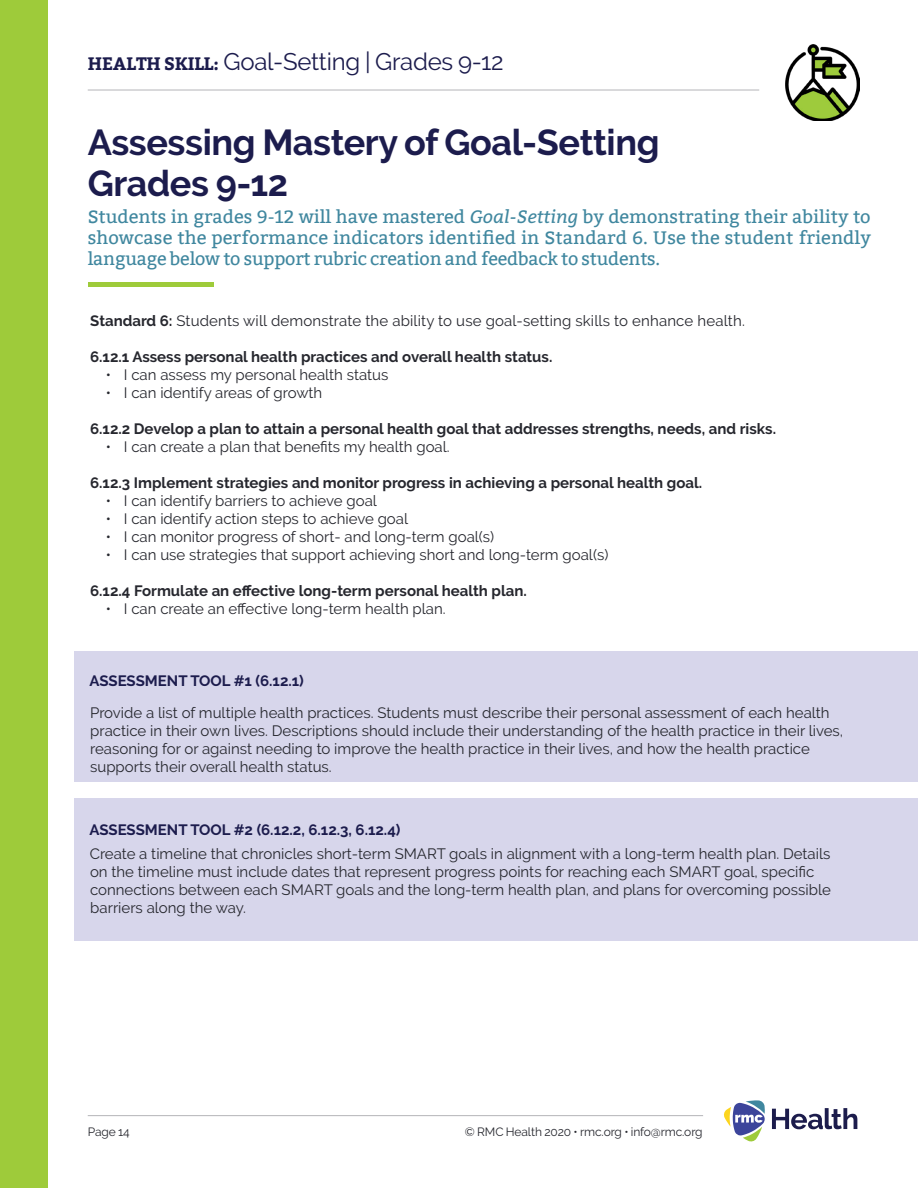
<style>
.page{position:relative;width:918px;height:1188px;background:#fff}
.page>*{position:absolute;margin:0;border:0;box-sizing:border-box;transform-origin:0 0}
.Large_Purple_Header{font:700 36px/40.5px "Raleway";letter-spacing:-.01em;color:#1c1c4d}
.t1{font:24px "Raleway";letter-spacing:-.01em;color:#1c1c4d}
.The_Steps_-_Teal{font:18px/21px "Bitter";letter-spacing:-.01em;color:#40879f;text-align:justify}
.Small_Purple_Header{font:15px/18px "Raleway";color:#26272e}
.Body_Copy{font:15px/18px "Raleway";color:#26272e}
.Body_Copy-2{font:700 15px "Raleway";color:#26272e}
.Small_Purple_Header-2{font:700 15px "Raleway";color:#1c1c4d}
.Body_Copy-3{font:700 15px "Raleway";color:#1c1c4d}
.t2{font:12px "Raleway";letter-spacing:-.01em;color:#26272e}
.s1{font-family:"Bitter";font-weight:700;font-size:18px}
.s2{font-style:italic}
.s3{font-weight:700}
</style>
<div class="page">
<svg style="left:724px;top:1100px;width:41px;height:42px"></svg>
<svg style="left:772px;top:1108px;width:85px;height:21px"></svg>
<hr style="left:88px;top:1115px;width:615px;height:1px;background:#b4b5b8">
<div style="left:0;top:0;width:47px;height:1188px;background:#9ecb3a"></div>
<hr style="left:88px;top:90px;width:671px;height:1px;background:#b4b5b8">
<img style="left:785px;top:45px;width:74px;height:76px">
<div style="left:74px;top:799px;width:844px;height:142px;background:#d7d6eb"></div>
<div style="left:74px;top:652px;width:844px;height:130px;background:#d7d6eb"></div>
<hr style="left:88px;top:282px;width:126px;height:4px;background:#9ecb3a">
<h2 class="t1" style="left:88px;top:47px;width:418px"><span class="s1">HEALTH SKILL:</span> Goal-Setting | Grades 9-12</h2>
<p class="Large_Purple_Header" style="left:88px;top:123px;width:573px">Assessing Mastery of Goal-Setting<br>Grades 9-12</p>
<p class="The_Steps_-_Teal" style="left:88px;top:207px;width:785px">Students in grades 9-12 will have mastered <span class="s2">Goal-Setting</span> by demonstrating their ability to showcase the performance indicators identified in Standard 6. Use the student friendly language below to support rubric creation and feedback to students.</p>
<p class="Body_Copy" style="left:90px;top:312px;width:656px"><span class="s3">Standard 6:</span> Students will demonstrate the ability to use goal-setting skills to enhance health.</p>
<p class="Body_Copy-2" style="left:90px;top:348px;width:464px">6.12.1 Assess personal health practices and overall health status.</p>
<p class="Small_Purple_Header" style="left:106px;top:366px;width:284px">• I can assess my personal health status</p>
<p class="Small_Purple_Header" style="left:106px;top:384px;width:218px">• I can identify areas of growth</p>
<p class="Body_Copy-2" style="left:90px;top:420px;width:687px">6.12.2 Develop a plan to attain a personal health goal that addresses strengths, needs, and risks.</p>
<p class="Small_Purple_Header" style="left:106px;top:438px;width:345px">• I can create a plan that benefits my health goal.</p>
<p class="Body_Copy-2" style="left:90px;top:474px;width:614px">6.12.3 Implement strategies and monitor progress in achieving a personal health goal.</p>
<p class="Small_Purple_Header" style="left:106px;top:492px;width:273px">• I can identify barriers to achieve goal</p>
<p class="Small_Purple_Header" style="left:106px;top:510px;width:304px">• I can identify action steps to achieve goal</p>
<p class="Small_Purple_Header" style="left:106px;top:528px;width:390px">• I can monitor progress of short- and long-term goal(s)</p>
<p class="Small_Purple_Header" style="left:106px;top:546px;width:504px">• I can use strategies that support achieving short and long-term goal(s)</p>
<p class="Body_Copy-2" style="left:90px;top:582px;width:438px">6.12.4 Formulate an effective long-term personal health plan.</p>
<p class="Small_Purple_Header" style="left:106px;top:600px;width:341px">• I can create an effective long-term health plan.</p>
<p class="Body_Copy-3" style="left:89px;top:672px;width:216px">ASSESSMENT TOOL #1 (6.12.1)</p>
<p class="Small_Purple_Header" style="left:90px;top:703px;width:755px">Provide a list of multiple health practices. Students must describe their personal assessment of each health practice in their own lives. Descriptions should include their understanding of the health practice in their lives, reasoning for or against needing to improve the health practice in their lives, and how the health practice supports their overall health status.</p>
<p class="Small_Purple_Header-2" style="left:89px;top:821px;width:313px">ASSESSMENT TOOL #2 (6.12.2, 6.12.3, 6.12.4)</p>
<p class="Body_Copy" style="left:90px;top:845px;width:743px">Create a timeline that chronicles short-term SMART goals in alignment with a long-term health plan. Details on the timeline must include dates that represent progress points for reaching each SMART goal, specific connections between each SMART goals and the long-term health plan, and plans for overcoming possible barriers along the way.</p>
<p class="t2" style="left:88px;top:1125px;width:43px">Page 14</p>
<p class="t2" style="left:465px;top:1125px;width:239px">© RMC Health 2020 • rmc.org • info@rmc.org</p>
</div>
